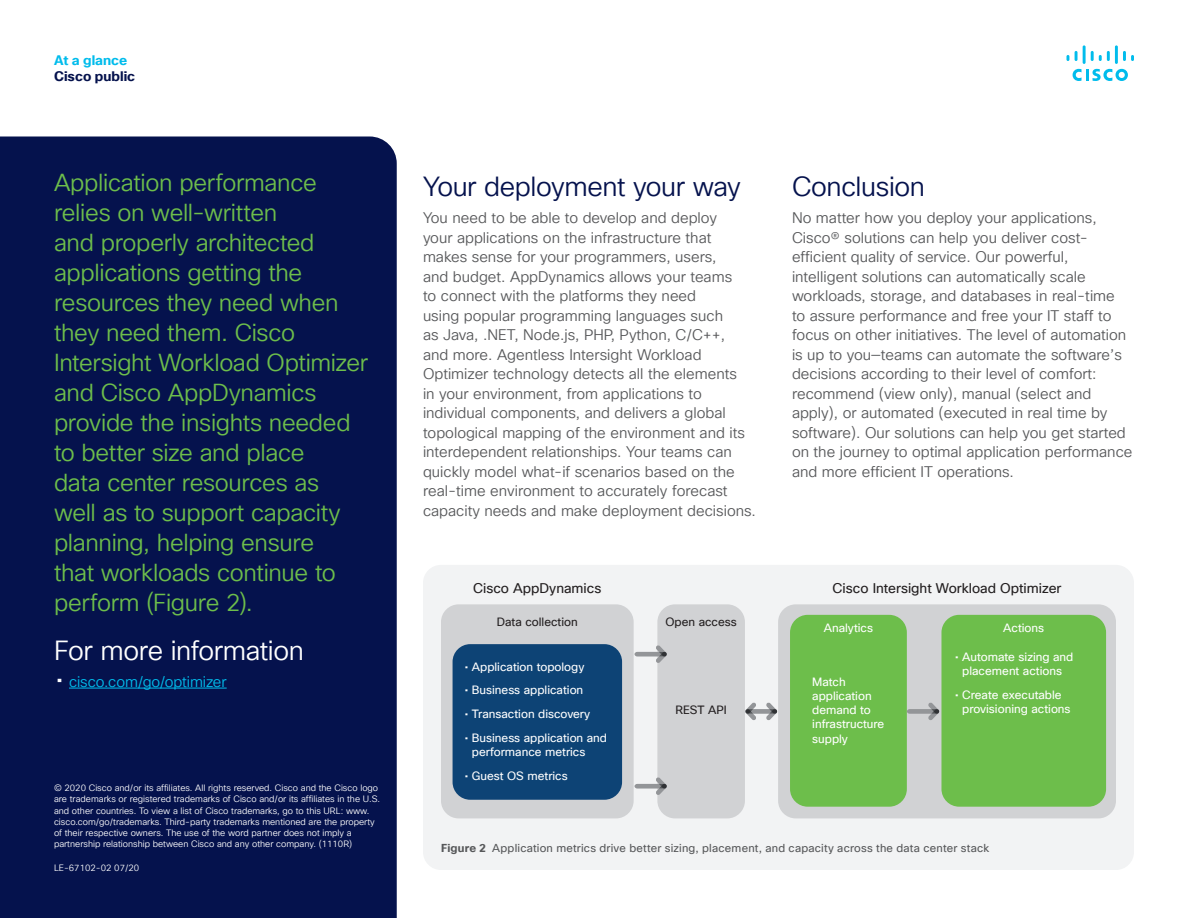
<style>
.page{position:relative;width:1188px;height:918px;background:#fff}
.page>*{position:absolute;margin:0;border:0;box-sizing:border-box;transform-origin:0 0}
.Subhead2_midnight_bl{font:27px "Cisco Sans TT Light";letter-spacing:-.015em;color:#05124d}
.Subhead2_White{font:27px "Cisco Sans TT Light";letter-spacing:-.015em;color:#fff}
.Subhead2_Green{font:24px/30px "Cisco Sans TT Light";letter-spacing:-.015em;color:#6dbe4b}
.Body{font:15px/19.5px "Cisco Sans TT Light";color:#57585a}
.t1{font:15px "Cisco Sans TT Light";letter-spacing:-.005em;color:#01bcec}
.t2{font:13.65px "Cisco Sans TT";color:#231f20}
.t3{font:700 13.5px "Cisco Sans TT";color:#05124d}
.t4{font:700 13.5px "Cisco Sans TT";color:#01bcec}
.t5{font:11.7px/14.1px "Cisco Sans TT";color:#fff}
.t6{font:11.7px "Cisco Sans TT";color:#231f20}
.t7{font:11.25px "Cisco Sans TT";letter-spacing:.015em;color:#57585a}
.t8{font:9px/11.2px "Cisco Sans TT Light";color:#fff}
.s1{font-family:"Cisco Sans TT";font-size:21px;color:#fff}
.s2{font-weight:700}
</style>
<div class="page">
<svg style="left:1073px;top:69px;width:55px;height:12px"></svg>
<svg style="left:1067px;top:55px;width:2px;height:6px"></svg>
<svg style="left:1075px;top:51px;width:3px;height:10px"></svg>
<hr style="left:1083px;top:45px;width:3px;height:19px;background:#01bcec">
<svg style="left:1091px;top:51px;width:19px;height:10px"></svg>
<hr style="left:1115px;top:45px;width:3px;height:19px;background:#01bcec">
<svg style="left:1123px;top:51px;width:11px;height:10px"></svg>
<div style="left:0;top:136px;width:397px;height:782px;background:#05124d"></div>
<hr style="left:69px;top:688px;width:158px;height:1px;background:#01bcec">
<div style="left:423px;top:565px;width:711px;height:305px;background:#f2f3f4;border-radius:18px"></div>
<div style="left:441px;top:604px;width:193px;height:214px;background:#d1d2d4;border-radius:18px"></div>
<div style="left:657px;top:604px;width:88px;height:214px;background:#d1d2d4;border-radius:18px"></div>
<div style="left:778px;top:604px;width:338px;height:214px;background:#d1d2d4;border-radius:18px"></div>
<div style="left:790px;top:615px;width:117px;height:192px;background:#6dbe4b;border-radius:18px"></div>
<div style="left:941px;top:615px;width:165px;height:192px;background:#6dbe4b;border-radius:18px"></div>
<div style="left:453px;top:644px;width:169px;height:156px;background:#0d4375;border-radius:18px"></div>
<svg style="left:635px;top:645px;width:32px;height:18px"></svg>
<svg style="left:635px;top:777px;width:32px;height:18px"></svg>
<svg style="left:907px;top:702px;width:32px;height:18px"></svg>
<svg style="left:745px;top:702px;width:32px;height:18px"></svg>
<p class="t4" style="left:54px;top:51px;width:75px">At a glance</p>
<p class="t3" style="left:54px;top:67px;width:83px">Cisco public</p>
<p class="Subhead2_Green" style="left:54px;top:168px;width:316px">Application performance relies on well-written<br>and properly architected applications getting the resources they need when they need them. Cisco<br>Intersight Workload Optimizer and Cisco AppDynamics provide the insights needed to better size and place<br>data center resources as<br>well as to support capacity planning, helping ensure<br>that workloads continue to perform (Figure 2).</p>
<p class="Subhead2_White" style="left:54px;top:633px;width:251px">For more information</p>
<p class="t1" style="left:56px;top:672px;width:172px"><span class="s1">•</span> cisco.com/go/optimizer</p>
<p class="t8" style="left:54px;top:783px;width:328px">© 2020 Cisco and/or its affiliates. All rights reserved. Cisco and the Cisco logo are trademarks or registered trademarks of Cisco and/or its affiliates in the U.S. and other countries. To view a list of Cisco trademarks, go to this URL: www. cisco.com/go/trademarks. Third-party trademarks mentioned are the property of their respective owners. The use of the word partner does not imply a partnership relationship between Cisco and any other company. (1110R)</p>
<p class="t8" style="left:54px;top:862px;width:87px">LE-67102-02 07/20</p>
<p class="Subhead2_midnight_bl" style="left:423px;top:169px;width:319px">Your deployment your way</p>
<p class="Body" style="left:423px;top:209px;width:334px">You need to be able to develop and deploy<br>your applications on the infrastructure that makes sense for your programmers, users,<br>and budget. AppDynamics allows your teams<br>to connect with the platforms they need<br>using popular programming languages such<br>as Java, .NET, Node.js, PHP, Python, C/C++,<br>and more. Agentless Intersight Workload Optimizer technology detects all the elements<br>in your environment, from applications to individual components, and delivers a global topological mapping of the environment and its interdependent relationships. Your teams can quickly model what-if scenarios based on the real-time environment to accurately forecast capacity needs and make deployment decisions.</p>
<p class="Subhead2_midnight_bl" style="left:792px;top:169px;width:135px">Conclusion</p>
<p class="Body" style="left:792px;top:209px;width:342px">No matter how you deploy your applications, Cisco® solutions can help you deliver cost&shy;efficient quality of service. Our powerful, intelligent solutions can automatically scale workloads, storage, and databases in real-time<br>to assure performance and free your IT staff to focus on other initiatives. The level of automation is up to you—teams can automate the software’s decisions according to their level of comfort: recommend (view only), manual (select and apply), or automated (executed in real time by software). Our solutions can help you get started on the journey to optimal application performance and more efficient IT operations.</p>
<p class="t2" style="left:473px;top:579px;width:130px">Cisco AppDynamics</p>
<p class="t2" style="left:833px;top:579px;width:230px">Cisco Intersight Workload Optimizer</p>
<p class="t6" style="left:665px;top:614px;width:73px">Open access</p>
<p class="t6" style="left:497px;top:614px;width:83px">Data collection</p>
<p class="t5" style="left:824px;top:622px;width:51px">Analytics</p>
<p class="t5" style="left:1003px;top:622px;width:42px">Actions</p>
<p class="t5" style="left:465px;top:660px;width:121px">• Application topology</p>
<p class="t5" style="left:465px;top:684px;width:120px">• Business application</p>
<p class="t5" style="left:465px;top:708px;width:127px">• Transaction discovery</p>
<p class="t5" style="left:472px;top:731px;width:137px;text-indent:-7px">• Business application and performance metrics</p>
<p class="t5" style="left:465px;top:769px;width:104px">• Guest OS metrics</p>
<p class="t6" style="left:676px;top:703px;width:53px">REST API</p>
<p class="t5" style="left:812px;top:675px;width:74px">Match application demand to infrastructure supply</p>
<p class="t5" style="left:955px;top:650px;width:120px;text-align:center">• Automate sizing and placement actions</p>
<p class="t5" style="left:962px;top:688px;width:110px;text-indent:-7px">• Create executable provisioning actions</p>
<p class="t7" style="left:441px;top:841px;width:550px"><span class="s2">Figure 2</span> Application metrics drive better sizing, placement, and capacity across the data center stack</p>
</div>
